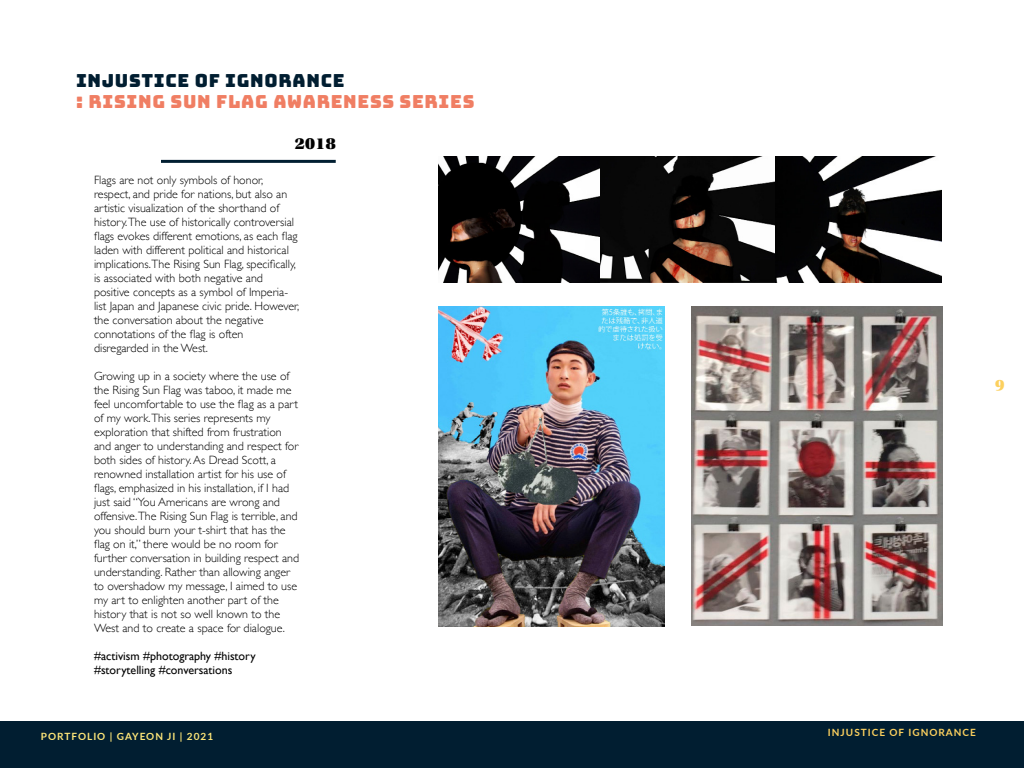
<style>
.page{position:relative;width:1024px;height:768px;background:#fff}
.page>*{position:absolute;margin:0;border:0;box-sizing:border-box;transform-origin:0 0}
.t1{font:18px "Bungee";letter-spacing:.04em;color:#f07e63}
.t2{font:18px "Bungee";letter-spacing:.04em;color:#011e31}
.t3{font:17px "Utopia Std Black Headline";color:#000}
.t4{font:16px "Utopia Std Black Headline";color:#fcd05e}
.t5{font:300 12px/14px "Gill Sans";color:#000}
.t6{font:12px/14px "Gill Sans";color:#000}
.t7{font:700 10px "Lato";letter-spacing:.1em;color:#fcd05e}
.t8{font:700 10px "Lato";letter-spacing:.1em;color:#ffe779}
</style>
<div class="page">
<div style="left:0;top:722px;width:1024px;height:46px;background:#011e31"></div>
<hr style="left:161px;top:160px;width:175px;height:3px;background:#011e31">
<img style="left:771px;top:156px;width:171px;height:127px">
<img style="left:600px;top:157px;width:175px;height:125px">
<img style="left:438px;top:156px;width:162px;height:126px">
<img style="left:438px;top:306px;width:227px;height:320px">
<img style="left:691px;top:306px;width:251px;height:320px">
<h1 class="t2" style="left:76px;top:70px;width:270px">INJUSTICE OF IGNORANCE</h1>
<h1 class="t1" style="left:76px;top:91px;width:400px">: RISING SUN FLAG AWARENESS SERIES</h1>
<h2 class="t3" style="left:295px;top:135px;width:43px">2018</h2>
<p class="t5" style="left:94px;top:173px;width:207px">Flags are not only symbols of honor, respect, and pride for nations, but also an artistic visualization of the shorthand of history.The use of historically controversial flags evokes different emotions, as each flag laden with different political and historical implications.The Rising Sun Flag, specifically, is associated with both negative and positive concepts as a symbol of Imperia&shy;list Japan and Japanese civic pride. However, the conversation about the negative connotations of the flag is often disregarded in the West.</p>
<p class="t5" style="left:94px;top:369px;width:207px">Growing up in a society where the use of the Rising Sun Flag was taboo, it made me feel uncomfortable to use the flag as a part of my work.This series represents my exploration that shifted from frustration and anger to understanding and respect for both sides of history. As Dread Scott, a renowned installation artist for his use of flags, emphasized in his installation, if I had just said “You Americans are wrong and offensive.The Rising Sun Flag is terrible, and you should burn your t-shirt that has the flag on it,” there would be no room for further conversation in building respect and understanding. Rather than allowing anger to overshadow my message, I aimed to use my art to enlighten another part of the history that is not so well known to the West and to create a space for dialogue.</p>
<p class="t6" style="left:94px;top:649px;width:163px">#activism #photography #history #storytelling #conversations</p>
<h3 class="t4" style="left:995px;top:376px;width:11px">9</h3>
<p class="t7" style="left:48px;top:725px;width:179px">YOUR DIGITAL MAGAZINE TITLE</p>
<p class="t7" style="left:828px;top:725px;width:148px">I NJUSTICE OF IGNORANCe</p>
<p class="t8" style="left:41px;top:729px;width:174px">PORTFOLI O | GAYEON JI | 2021</p>
</div>
